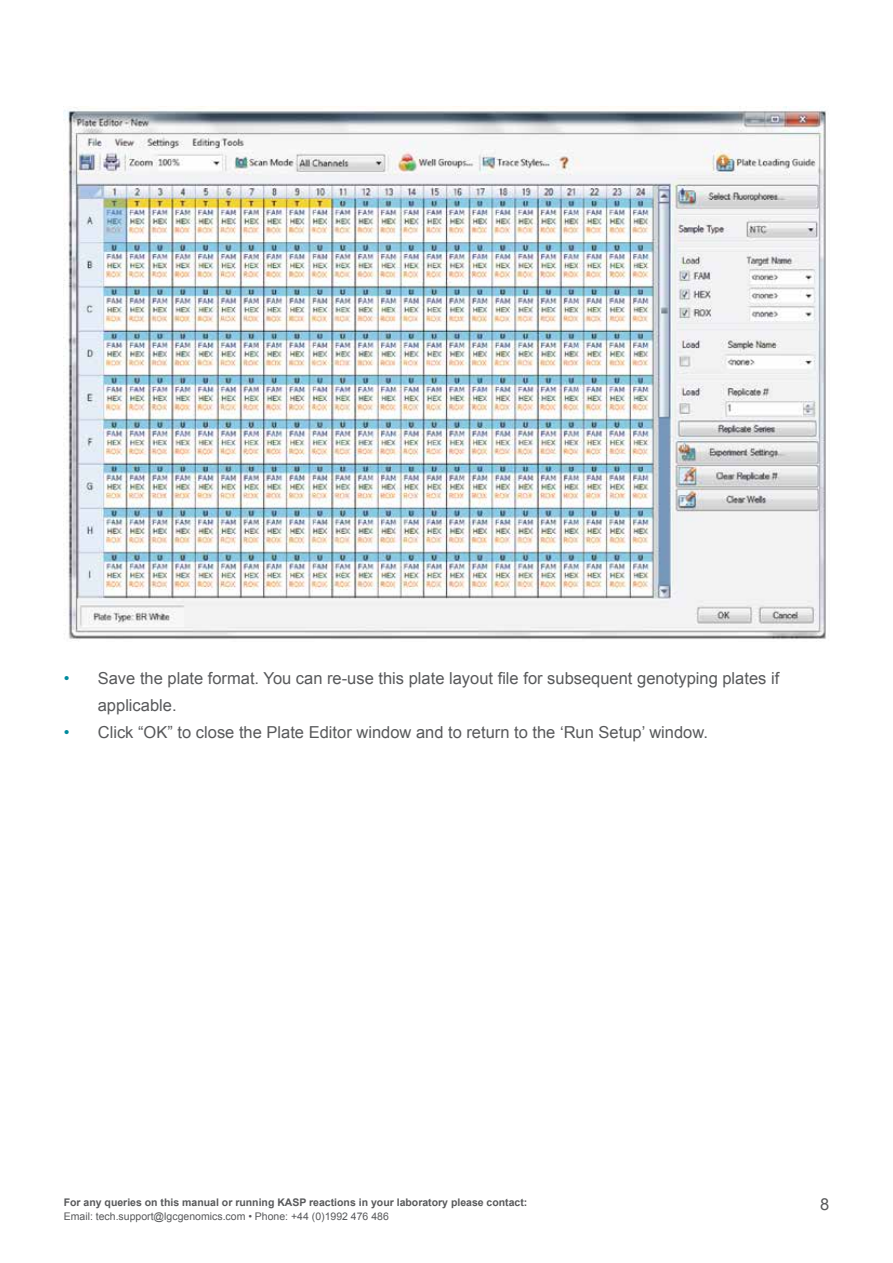
<style>
.page{position:relative;width:893px;height:1263px;background:#fff}
.page>*{position:absolute;margin:0;border:0;box-sizing:border-box;transform-origin:0 0}
.t1{font:16.5px/27px "Arial";color:#58595b}
.t2{font:700 10.5px "Arial";color:#58595b}
.t3{font:10.5px "Arial";color:#58595b}
.s1{color:#008b9d}
</style>
<div class="page">
<img style="left:64px;top:106px;width:762px;height:533px">
<p class="t1" style="left:98px;top:665px;width:683px;text-indent:-34px"><span class="s1">•</span> Save the plate format. You can re-use this plate layout file for subsequent genotyping plates if applicable.</p>
<p class="t1" style="left:64px;top:719px;width:646px"><span class="s1">•</span> Click “OK” to close the Plate Editor window and to return to the ‘Run Setup’ window.</p>
<p class="t2" style="left:64px;top:1195px;width:465px">For any queries on this manual or running KASP reactions in your laboratory please contact:</p>
<p class="t1" style="left:820px;top:1191px;width:11px">8</p>
<p class="t3" style="left:64px;top:1209px;width:327px">Email: tech.support@lgcgenomics.com • Phone: +44 (0)1992 476 486</p>
</div>
